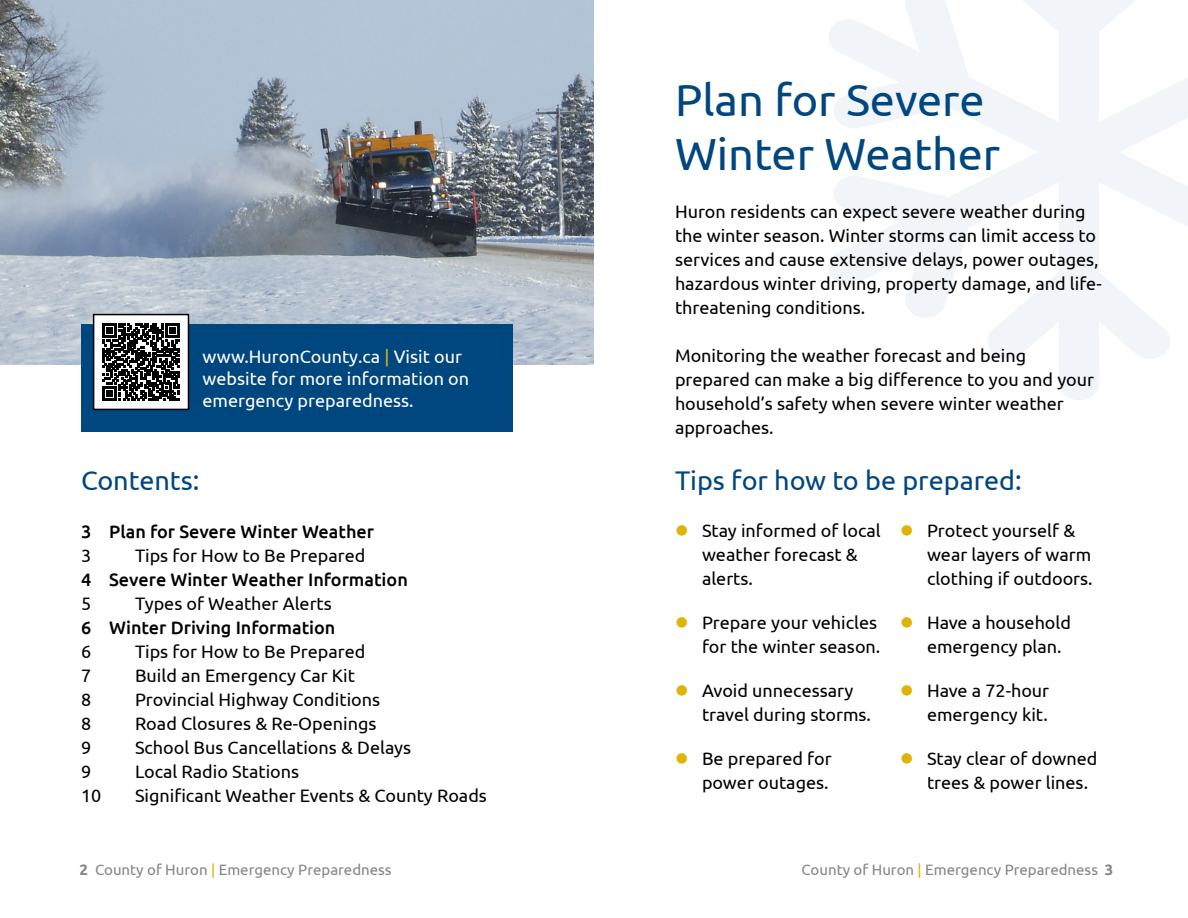
<style>
.page{position:relative;width:1188px;height:918px;background:#fff}
.page>*{position:absolute;margin:0;border:0;box-sizing:border-box;transform-origin:0 0}
.Heading_01{font:45px/54px "Ubuntu";color:#00467f}
.Heading_02{font:27px "Ubuntu";color:#00467f}
.Body{font:18px/24px "Ubuntu";color:#000}
.t1{font:500 18px "Ubuntu";color:#000}
.t2{font:18px/21.6px "Ubuntu";color:#fff}
.t3{font:15px "Ubuntu";color:#858585}
.s1{color:#deb407}
.s2{font-weight:700}
</style>
<div class="page">
<svg style="left:988px;top:0;width:182px;height:400px"></svg>
<svg style="left:905px;top:0;width:45px;height:17px"></svg>
<svg style="left:829px;top:17px;width:359px;height:270px"></svg>
<svg style="left:832px;top:174px;width:140px;height:144px"></svg>
<svg style="left:1186px;top:17px;width:2px;height:113px"></svg>
<img style="left:0;top:0;width:594px;height:364px">
<div style="left:81px;top:324px;width:432px;height:108px;background:#00467f"></div>
<div style="left:94px;top:315px;width:94px;height:94px;background:#fff"></div>
<svg style="left:102px;top:323px;width:78px;height:78px"></svg>
<div style="left:93px;top:314px;width:96px;height:96px;border:2px solid #000"></div>
<p class="t2" style="left:202px;top:346px;width:268px">www.HuronCounty.ca <span class="s1">|</span> Visit our website for more information on emergency preparedness.</p>
<p class="Heading_02" style="left:81px;top:464px;width:120px">Contents:</p>
<p class="t1" style="left:81px;top:520px;width:295px">3 Plan for Severe Winter Weather</p>
<p class="Body" style="left:81px;top:543px;width:12px">3</p>
<p class="Body" style="left:135px;top:543px;width:232px">Tips for How to Be Prepared</p>
<p class="t1" style="left:81px;top:568px;width:328px">4 Severe Winter Weather Information</p>
<p class="Body" style="left:81px;top:591px;width:12px">5</p>
<p class="Body" style="left:135px;top:591px;width:198px">Types of Weather Alerts</p>
<p class="t1" style="left:81px;top:616px;width:256px">6 Winter Driving Information</p>
<p class="Body" style="left:81px;top:639px;width:12px">6</p>
<p class="Body" style="left:135px;top:639px;width:232px">Tips for How to Be Prepared</p>
<p class="Body" style="left:81px;top:663px;width:12px">7</p>
<p class="Body" style="left:135px;top:663px;width:222px">Build an Emergency Car Kit</p>
<p class="Body" style="left:81px;top:687px;width:12px">8</p>
<p class="Body" style="left:135px;top:687px;width:247px">Provincial Highway Conditions</p>
<p class="Body" style="left:81px;top:711px;width:12px">8</p>
<p class="Body" style="left:135px;top:711px;width:243px">Road Closures &amp; Re-Openings</p>
<p class="Body" style="left:81px;top:735px;width:12px">9</p>
<p class="Body" style="left:135px;top:735px;width:278px">School Bus Cancellations &amp; Delays</p>
<p class="Body" style="left:81px;top:759px;width:12px">9</p>
<p class="Body" style="left:135px;top:759px;width:166px">Local Radio Stations</p>
<p class="Body" style="left:81px;top:783px;width:22px">10</p>
<p class="Body" style="left:135px;top:783px;width:354px">Significant Weather Events &amp; County Roads</p>
<p class="Heading_01" style="left:675px;top:72px;width:327px">Plan for Severe<br>Winter Weather</p>
<p class="Body" style="left:675px;top:199px;width:428px">Huron residents can expect severe weather during the winter season. Winter storms can limit access to services and cause extensive delays, power outages, hazardous winter driving, property damage, and life&shy;threatening conditions.</p>
<p class="Body" style="left:675px;top:343px;width:421px">Monitoring the weather forecast and being prepared can make a big difference to you and your household’s safety when severe winter weather approaches.</p>
<p class="Heading_02" style="left:675px;top:464px;width:348px">Tips for how to be prepared:</p>
<p class="Body" style="left:702px;top:518px;width:180px">Stay informed of local weather forecast &amp; alerts.</p>
<p class="Body" style="left:702px;top:610px;width:180px">Prepare your vehicles for the winter season.</p>
<p class="Body" style="left:702px;top:678px;width:171px">Avoid unnecessary travel during storms.</p>
<p class="Body" style="left:702px;top:746px;width:131px">Be prepared for power outages.</p>
<p class="Body" style="left:927px;top:518px;width:167px">Protect yourself &amp; wear layers of warm clothing if outdoors.</p>
<p class="Body" style="left:927px;top:610px;width:146px">Have a household emergency plan.</p>
<p class="Body" style="left:927px;top:678px;width:124px">Have a 72-hour emergency kit.</p>
<p class="Body" style="left:927px;top:746px;width:172px">Stay clear of downed trees &amp; power lines.</p>
<p class="t3" style="left:79px;top:861px;width:314px"><span class="s2">2</span> County of Huron <span class="s1">|</span> Emergency Preparedness</p>
<p class="t3" style="left:802px;top:861px;width:313px">County of Huron <span class="s1">|</span> Emergency Preparedness <span class="s2">3</span></p>
</div>
